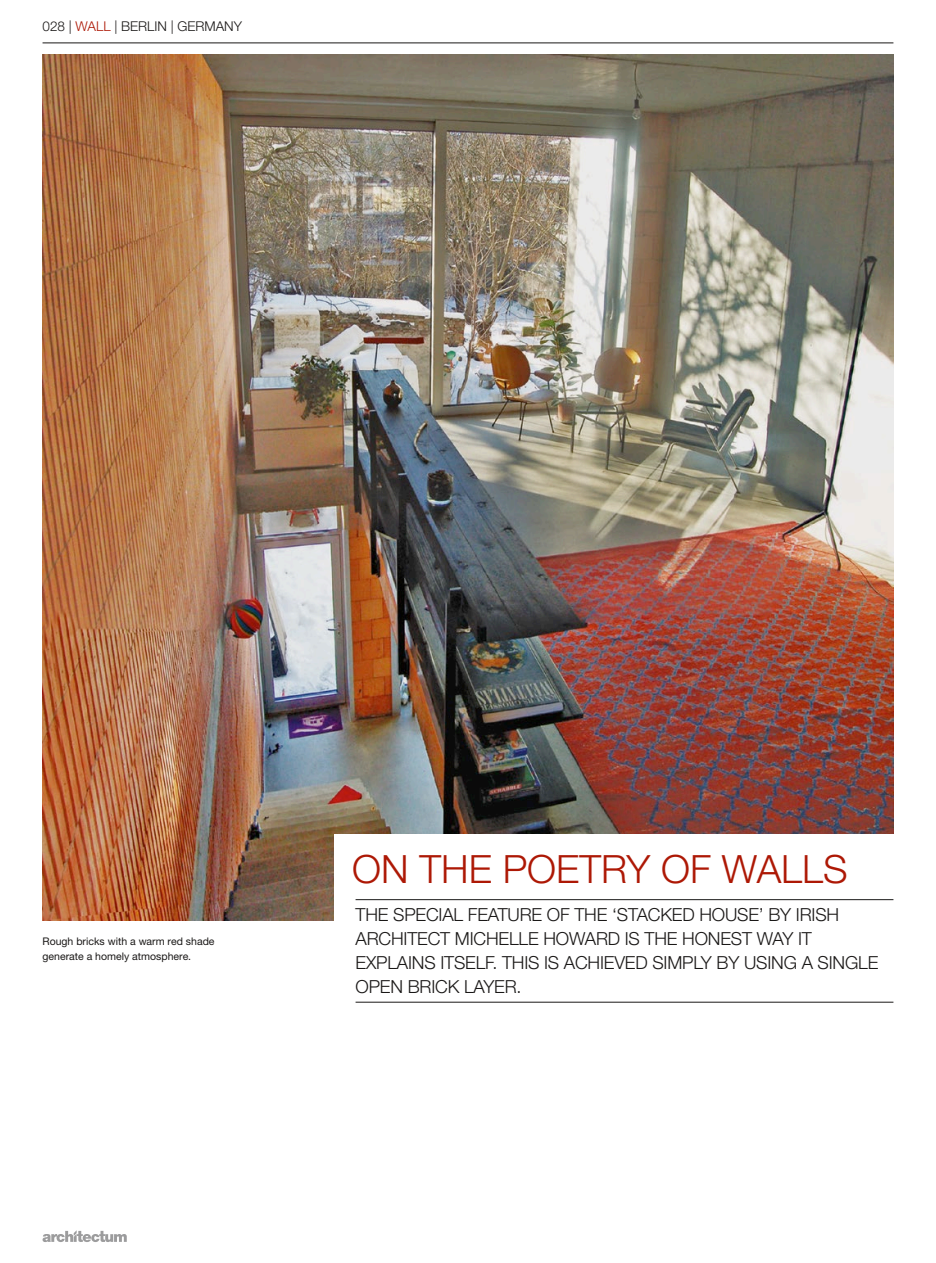
<style>
.page{position:relative;width:936px;height:1263px;background:#fff}
.page>*{position:absolute;margin:0;border:0;box-sizing:border-box;transform-origin:0 0}
.t1{font:300 39px "Helvetica Neue LT Pro";color:#ad1805}
.t2{font:300 18px/24px "Helvetica Neue LT Pro";letter-spacing:-.01em;color:#1a1817}
.t3{font:300 13.5px "Helvetica Neue LT Pro";color:#1a1817}
.t4{font:10.5px/15px "Helvetica Neue LT Pro";color:#1a1817}
.s1{color:#ad1805}
</style>
<div class="page">
<svg style="left:43px;top:1230px;width:84px;height:12px"></svg>
<hr style="left:43px;top:43px;width:850px;height:1px;background:#1a1817">
<img style="left:43px;top:54px;width:850px;height:866px">
<div style="left:334px;top:834px;width:601px;height:215px;background:#fff"></div>
<hr style="left:355px;top:899px;width:538px;height:1px;background:#1a1817">
<hr style="left:355px;top:1002px;width:538px;height:1px;background:#1a1817">
<p class="t3" style="left:43px;top:18px;width:201px">028 | <span class="s1">WALL</span> | BERLIN | GERMANY</p>
<p class="t4" style="left:43px;top:934px;width:173px">Rough bricks with a warm red shade generate a homely atmosphere.</p>
<h1 class="t1" style="left:352px;top:846px;width:497px">ON THE POETRY OF WALLS</h1>
<p class="t2" style="left:355px;top:902px;width:524px">THE SPECIAL FEATURE OF THE ‘STACKED HOUSE’ BY IRISH ARCHITECT MICHELLE HOWARD IS THE HONEST WAY IT EXPLAINS ITSELF. THIS IS ACHIEVED SIMPLY BY USING A SINGLE OPEN BRICK LAYER.</p>
</div>
